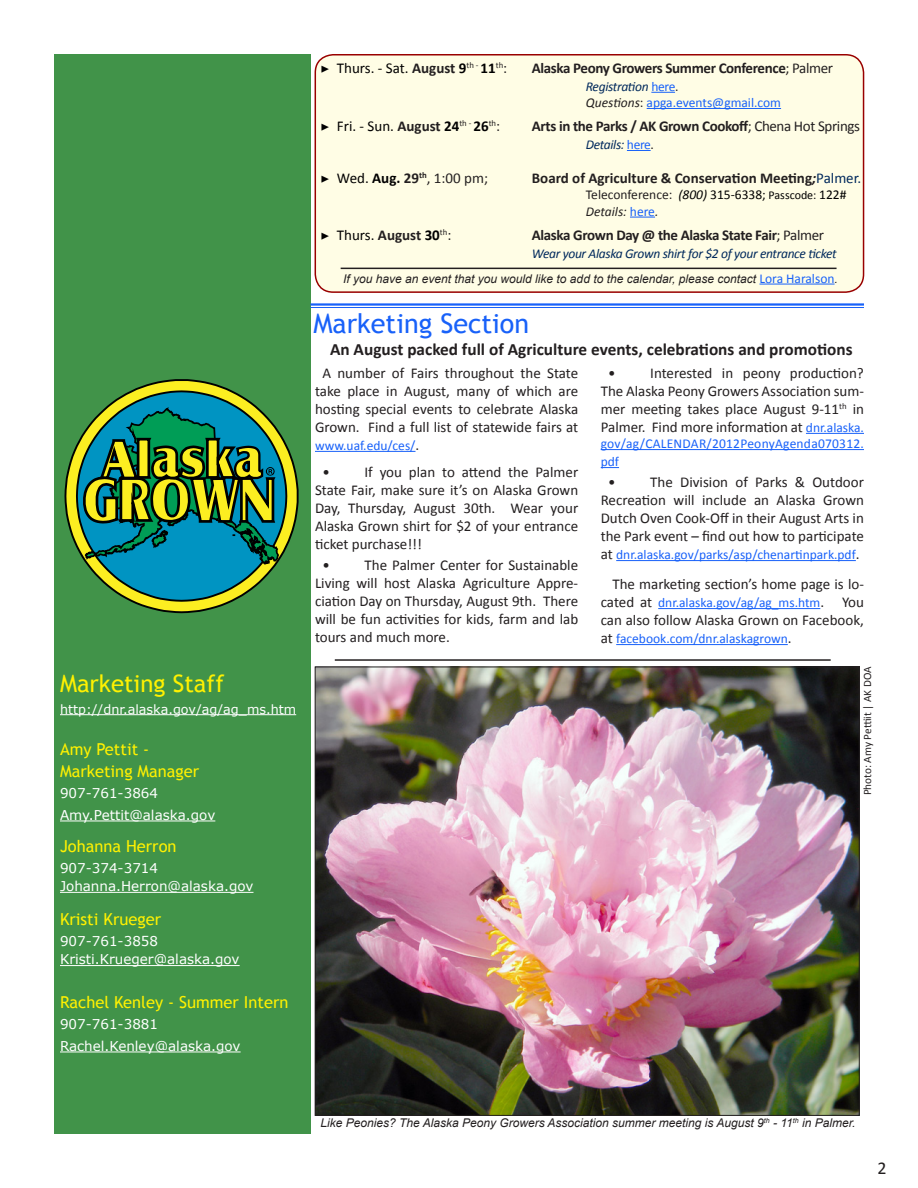
<style>
.page{position:relative;width:918px;height:1188px;background:#fff}
.page>*{position:absolute;margin:0;border:0;box-sizing:border-box;transform-origin:0 0}
.Section_Title{font:27px "Trebuchet MS";color:#1861f9}
.t1{font:24px "Trebuchet MS";color:#fff101}
.t2{font:18px "Calibri";color:#231f20}
.Sub_Title{font:700 17.25px "Calibri";color:#231f20}
.t3{font:16.5px "Trebuchet MS";color:#fff101}
.Article_with_Indent{font:15px/18px "Calibri";color:#231f20;text-align:center}
.t4{font:700 15px "Calibri";letter-spacing:-.025em;color:#231f20}
.t5{font:15px "Calibri";color:#000}
.t6{font:700 15px "Calibri";color:#231f20}
.Article_with_Indent-2{font:13.5px/16.2px "Calibri";color:#1861f9}
.t7{font:13.5px "Verdana";color:#fff}
.t8{font:italic 13.5px "Calibri";letter-spacing:-.025em;color:#00295c}
.t9{font:13.5px/16.2px "Calibri";color:#231f20}
.Article_with_Indent-3{font:13.5px/18px "Calibri";letter-spacing:.02em;color:#1861f9}
.t10{font:12.75px "Verdana";color:#fff}
.photo-caption{font:italic 12px "Arial";color:#231f20}
.Article_with_Indent-4{font:italic 12px "Arial";color:#231f20}
.Sub_Title-2{font:11.25px "Calibri";color:#231f20}
.s1{font-family:"Minion Pro"}
.s2{font-weight:700;color:#231f20}
.s3{font-weight:700}
.s4{color:#231f20}
.s5{font-weight:400}
.s6{font-style:italic;color:#00295c}
.s7{font-style:italic;color:#231f20}
.s8{font-style:normal;color:#1861f9}
.s9{font-style:normal;color:#231f20}
.s10{font-family:"Minion Pro";color:#000}
.s11{color:#000}
.s12{font-weight:700;color:#000}
.s13{font-style:italic}
.s14{font-weight:400;color:#00295c}
.s15{font-style:italic;color:#000}
.s16{font-size:12px;color:#000}
.s17{color:#1861f9}
.s18{font-family:"Calibri";font-style:normal;font-size:13.5px;color:#1861f9}
.s19{font-size:15px;color:#231f20}
.s20{font-size:13.5px;color:#1861f9}
</style>
<div class="page">
<div style="left:54px;top:54px;width:256px;height:1080px;background:#419349"></div>
<svg style="left:64px;top:379px;width:235px;height:234px"></svg>
<svg style="left:75px;top:389px;width:213px;height:214px"></svg>
<svg style="left:82px;top:406px;width:198px;height:160px"></svg>
<hr style="left:60px;top:714px;width:236px;height:1px;background:#fff">
<hr style="left:60px;top:821px;width:155px;height:1px;background:#fff">
<hr style="left:60px;top:892px;width:193px;height:1px;background:#fff">
<hr style="left:60px;top:965px;width:180px;height:1px;background:#fff">
<hr style="left:60px;top:1052px;width:181px;height:1px;background:#fff">
<hr style="left:310px;top:303px;width:554px;height:3px;background:#1861f9">
<hr style="left:310px;top:307px;width:554px;height:1px;background:#1861f9">
<hr style="left:315px;top:451px;width:101px;height:1px;background:#1861f9">
<hr style="left:806px;top:433px;width:58px;height:1px;background:#1861f9">
<hr style="left:601px;top:449px;width:263px;height:1px;background:#1861f9">
<svg style="left:601px;top:467px;width:18px;height:1px"></svg>
<hr style="left:616px;top:560px;width:240px;height:1px;background:#1861f9">
<hr style="left:658px;top:608px;width:162px;height:1px;background:#1861f9">
<hr style="left:616px;top:644px;width:172px;height:1px;background:#1861f9">
<div style="left:315px;top:55px;width:549px;height:237px;background:#fffde5;border-radius:18px"></div>
<div style="left:315px;top:54px;width:549px;height:239px;border:2px solid #900;border-radius:18px"></div>
<svg style="left:651px;top:92px;width:24px;height:1px"></svg>
<hr style="left:647px;top:108px;width:134px;height:1px;background:#1861f9">
<svg style="left:627px;top:150px;width:24px;height:1px"></svg>
<svg style="left:630px;top:217px;width:25px;height:1px"></svg>
<hr style="left:341px;top:268px;width:496px;height:1px;background:#231f20">
<hr style="left:759px;top:284px;width:76px;height:1px;background:#1861f9">
<img style="left:317px;top:669px;width:541px;height:445px">
<hr style="left:335px;top:659px;width:496px;height:2px;background:#231f20">
<p class="t1" style="left:60px;top:669px;width:166px">Marketing Staff</p>
<p class="t10" style="left:60px;top:700px;width:238px">http://dnr.alaska.gov/ag/ag_ms.htm</p>
<p class="t3" style="left:60px;top:739px;width:91px">Amy Pettit -</p>
<p class="t3" style="left:60px;top:761px;width:141px">Marketing Manager</p>
<p class="t7" style="left:60px;top:784px;width:100px">907-761-3864</p>
<p class="t7" style="left:60px;top:806px;width:157px">Amy.Pettit@alaska.gov</p>
<p class="t3" style="left:60px;top:836px;width:118px">Johanna Herron</p>
<p class="t7" style="left:60px;top:859px;width:100px">907-374-3714</p>
<p class="t7" style="left:60px;top:877px;width:195px">Johanna.Herron@alaska.gov</p>
<p class="t3" style="left:60px;top:909px;width:103px">Kristi Krueger</p>
<p class="t7" style="left:60px;top:932px;width:100px">907-761-3858</p>
<p class="t7" style="left:60px;top:950px;width:181px">Kristi.Krueger@alaska.gov</p>
<p class="t3" style="left:60px;top:992px;width:230px">Rachel Kenley - Summer Intern</p>
<p class="t7" style="left:60px;top:1015px;width:100px">907-761-3881</p>
<p class="t7" style="left:60px;top:1037px;width:182px">Rachel.Kenley@alaska.gov</p>
<p class="t5" style="left:320px;top:58px;width:188px"><span class="s1">▶</span> Thurs. - Sat. <span class="s2">August</span> <span class="s3">9</span><sup>th</sup> <sup>-</sup> <span class="s3">11</span><sup>th</sup><span class="s4">:</span></p>
<p class="t4" style="left:532px;top:58px;width:303px">Alaska Peony Growers Summer Conference<span class="s5">; Palmer</span></p>
<p class="Article_with_Indent-2" style="left:586px;top:78px;width:197px"><span class="s6">Registration</span> here<span class="s4">.<br></span><span class="s7">Questions</span><span class="s4">:</span> apga.events@gmail.com</p>
<p class="t5" style="left:320px;top:116px;width:181px"><span class="s1">▶</span> Fri. - Sun. <span class="s2">August</span> <span class="s3">24</span><sup>th</sup> <sup>-</sup> <span class="s3">26</span><sup>th</sup><span class="s4">:</span></p>
<p class="t4" style="left:532px;top:116px;width:330px">Arts in the Parks / AK Grown Cookoff<span class="s5">; Chena Hot Springs</span></p>
<p class="t8" style="left:586px;top:135px;width:70px">Details: <span class="s8">here</span><span class="s9">.</span></p>
<p class="Article_with_Indent" style="left:320px;top:169px;width:169px"><span class="s10">▶</span> <span class="s11">Wed.</span> <span class="s12">Aug.</span> <span class="s3">29</span><sup>th</sup>, 1:00 pm;</p>
<p class="t6" style="left:532px;top:169px;width:331px">Board of Agriculture &amp; Conservation Meeting<span class="s13">;</span><span class="s14">Palmer.</span></p>
<p class="t9" style="left:586px;top:187px;width:262px">Teleconference: <span class="s15">(800)</span> <span class="s11">315-6338;</span> <span class="s16">Passcode:</span> <span class="s11">122#<br></span><span class="s13">Details:</span> <span class="s17">here</span><span class="s13">.</span></p>
<p class="t5" style="left:320px;top:225px;width:133px"><span class="s1">▶</span> Thurs. <span class="s2">August</span> <span class="s3">30</span><sup>th</sup><span class="s4">:</span></p>
<p class="t4" style="left:532px;top:225px;width:294px">Alaska Grown Day @ the Alaska State Fair<span class="s5">; Palmer</span></p>
<p class="t8" style="left:532px;top:244px;width:306px">Wear your Alaska Grown shirt for $2 of your entrance ticket</p>
<p class="Article_with_Indent-4" style="left:343px;top:271px;width:496px">If you have an event that you would like to add to the calendar, please contact <span class="s18">Lora Haralson</span>.</p>
<p class="Section_Title" style="left:314px;top:308px;width:217px">Marketing Section</p>
<p class="Article_with_Indent" style="left:315px;top:364px;width:265px">A number of Fairs throughout the State take place in August, many of which are hosting special events to celebrate Alaska Grown. Find a full list of statewide fairs at</p>
<p class="Article_with_Indent-2" style="left:315px;top:437px;width:106px">www.uaf.edu/ces/<span class="s19">.</span></p>
<p class="Article_with_Indent" style="left:315px;top:463px;width:265px;text-align:justify;text-indent:8px">• If you plan to attend the Palmer State Fair, make sure it’s on Alaska Grown Day, Thursday, August 30th. Wear your Alaska Grown shirt for $2 of your entrance ticket purchase!!!</p>
<p class="Article_with_Indent" style="left:315px;top:556px;width:265px;text-align:justify;text-indent:8px">• The Palmer Center for Sustainable Living will host Alaska Agriculture Appre&shy;ciation Day on Thursday, August 9th. There will be fun activities for kids, farm and lab tours and much more.</p>
<p class="Sub_Title" style="left:330px;top:339px;width:524px">An August packed full of Agriculture events, celebrations and promotions</p>
<p class="Article_with_Indent" style="left:601px;top:364px;width:265px">• Interested in peony production?<br>The Alaska Peony Growers Association sum&shy;mer meeting takes place August 9-11<sup>th</sup> in Palmer. Find more information at <span class="s20">dnr.alaska.</span></p>
<p class="Article_with_Indent-3" style="left:601px;top:435px;width:265px">gov/ag/CALENDAR/2012PeonyAgenda070312. pdf</p>
<p class="Article_with_Indent" style="left:601px;top:473px;width:265px">• The Division of Parks &amp; Outdoor Recreation will include an Alaska Grown Dutch Oven Cook-Off in their August Arts in the Park event – find out how to participate</p>
<p class="Article_with_Indent-2" style="left:601px;top:547px;width:260px"><span class="s19">at</span> dnr.alaska.gov/parks/asp/chenartinpark.pdf<span class="s19">.</span></p>
<p class="Article_with_Indent" style="left:612px;top:575px;width:253px">The marketing section’s home page is lo-</p>
<p class="Article_with_Indent-2" style="left:601px;top:595px;width:265px"><span class="s19">cated at</span> dnr.alaska.gov/ag/ag_ms.htm<span class="s19">. You</span></p>
<p class="Article_with_Indent" style="left:601px;top:611px;width:265px">can also follow Alaska Grown on Facebook,</p>
<p class="Article_with_Indent-2" style="left:601px;top:631px;width:192px"><span class="s19">at</span> facebook.com/dnr.alaskagrown<span class="s19">.</span></p>
<p class="Sub_Title-2" style="left:860px;top:795px;width:130px;rotate:-90deg">Photo: Amy Pettiit | AK DOA</p>
<p class="photo-caption" style="left:320px;top:1115px;width:537px">Like Peonies? The Alaska Peony Growers Association summer meeting is August 9<sup>th</sup> - 11<sup>th</sup> in Palmer.</p>
<p class="t2" style="left:878px;top:1156px;width:11px">2</p>
</div>
